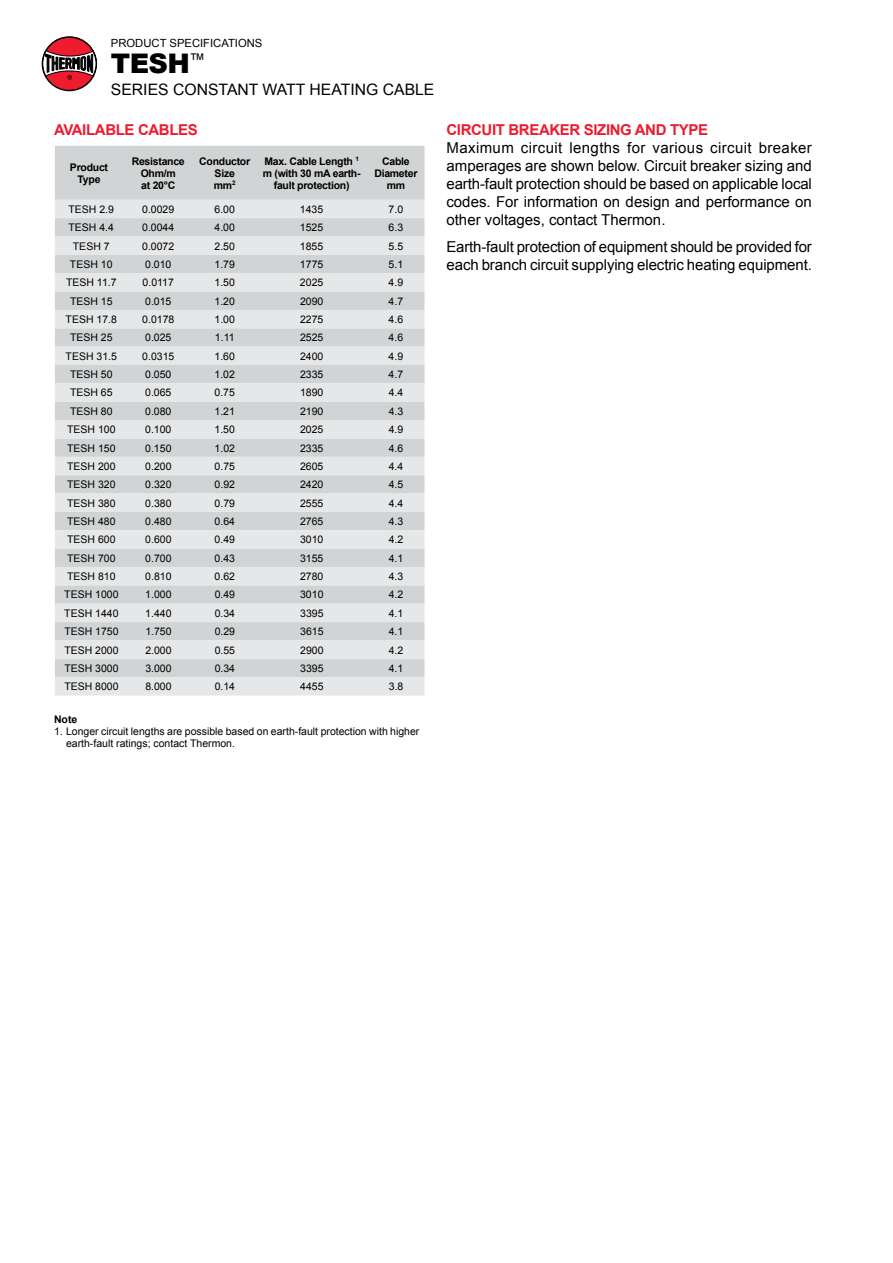
<style>
.page{position:relative;width:893px;height:1263px;background:#fff}
.page>*{position:absolute;margin:0;border:0;box-sizing:border-box;transform-origin:0 0}
.t1{font:900 27px "Arial";color:#000}
.t2{font:15.75px "Arial";color:#000}
.t3{font:15px/18px "Arial";letter-spacing:-.005em;color:#000;text-align:justify}
.t4{font:700 15px "Arial";letter-spacing:-.025em;color:#ed1b2f}
.t5{font:11.25px "Arial";color:#000101}
.t6{font:10.5px/12px "Arial";color:#000}
.t7{font:700 10.5px/12px "Arial";letter-spacing:-.025em;color:#000;text-align:center}
</style>
<div class="page">
<div style="left:43px;top:37px;width:54px;height:53px;background:#ed1c2e;border-radius:50%"></div>
<svg style="left:42px;top:50px;width:55px;height:30px"></svg>
<div style="left:42px;top:36px;width:55px;height:55px;border:2px solid #000;border-radius:50%"></div>
<div style="left:55px;top:146px;width:369px;height:54px;background:#d1d3d4"></div>
<svg style="left:55px;top:200px;width:369px;height:495px;background:#dcddde"></svg>
<p class="t5" style="left:111px;top:36px;width:24px">Product</p>
<p class="t5" style="left:169px;top:36px;width:15px">Specifications</p>
<h1 class="t1" style="left:111px;top:44px;width:96px">TESH<sup>™</sup></h1>
<h2 class="t2" style="left:111px;top:80px;width:43px">Seriesconstantwatt</h2>
<h2 class="t2" style="left:310px;top:80px;width:21px">Heatin</h2>
<h2 class="t2" style="left:366px;top:80px;width:68px">g Cable</h2>
<h3 class="t4" style="left:54px;top:119px;width:145px">Available Cables</h3>
<p class="t7" style="left:70px;top:161px;width:40px">Product<br>Type</p>
<p class="t7" style="left:132px;top:155px;width:55px">Resistance<br>Ohm/m<br>at 20°C</p>
<p class="t7" style="left:199px;top:155px;width:53px">Conductor<br>Size<br>mm<sup>2</sup></p>
<p class="t7" style="left:263px;top:155px;width:99px">Max. Cable Length <sup>1 </sup>m (with 30 mA earth&shy;fault protection)</p>
<p class="t7" style="left:374px;top:155px;width:45px">Cable<br>Diameter mm</p>
<p class="t6" style="left:69px;top:203px;width:47px">TESH 2.9</p>
<p class="t6" style="left:142px;top:203px;width:34px">0.0029</p>
<p class="t6" style="left:214px;top:203px;width:22px">6.00</p>
<p class="t6" style="left:300px;top:203px;width:25px">1435</p>
<p class="t6" style="left:389px;top:203px;width:16px">7.0</p>
<p class="t6" style="left:69px;top:222px;width:47px">TESH 4.4</p>
<p class="t6" style="left:142px;top:222px;width:34px">0.0044</p>
<p class="t6" style="left:214px;top:222px;width:22px">4.00</p>
<p class="t6" style="left:300px;top:222px;width:25px">1525</p>
<p class="t6" style="left:389px;top:222px;width:16px">6.3</p>
<p class="t6" style="left:73px;top:240px;width:38px">TESH 7</p>
<p class="t6" style="left:142px;top:240px;width:34px">0.0072</p>
<p class="t6" style="left:214px;top:240px;width:22px">2.50</p>
<p class="t6" style="left:300px;top:240px;width:25px">1855</p>
<p class="t6" style="left:389px;top:240px;width:16px">5.5</p>
<p class="t6" style="left:70px;top:258px;width:44px">TESH 10</p>
<p class="t6" style="left:145px;top:258px;width:28px">0.010</p>
<p class="t6" style="left:214px;top:258px;width:22px">1.79</p>
<p class="t6" style="left:300px;top:258px;width:25px">1775</p>
<p class="t6" style="left:389px;top:258px;width:16px">5.1</p>
<p class="t6" style="left:66px;top:277px;width:52px">TESH 11.7</p>
<p class="t6" style="left:143px;top:277px;width:33px">0.0117</p>
<p class="t6" style="left:214px;top:277px;width:22px">1.50</p>
<p class="t6" style="left:300px;top:277px;width:25px">2025</p>
<p class="t6" style="left:389px;top:277px;width:16px">4.9</p>
<p class="t6" style="left:70px;top:295px;width:44px">TESH 15</p>
<p class="t6" style="left:145px;top:295px;width:28px">0.015</p>
<p class="t6" style="left:214px;top:295px;width:22px">1.20</p>
<p class="t6" style="left:300px;top:295px;width:25px">2090</p>
<p class="t6" style="left:389px;top:295px;width:16px">4.7</p>
<p class="t6" style="left:66px;top:313px;width:53px">TESH 17.8</p>
<p class="t6" style="left:142px;top:313px;width:34px">0.0178</p>
<p class="t6" style="left:214px;top:313px;width:22px">1.00</p>
<p class="t6" style="left:300px;top:313px;width:25px">2275</p>
<p class="t6" style="left:389px;top:313px;width:16px">4.6</p>
<p class="t6" style="left:70px;top:332px;width:44px">TESH 25</p>
<p class="t6" style="left:145px;top:332px;width:28px">0.025</p>
<p class="t6" style="left:215px;top:332px;width:21px">1.11</p>
<p class="t6" style="left:300px;top:332px;width:25px">2525</p>
<p class="t6" style="left:389px;top:332px;width:16px">4.6</p>
<p class="t6" style="left:66px;top:350px;width:53px">TESH 31.5</p>
<p class="t6" style="left:142px;top:350px;width:34px">0.0315</p>
<p class="t6" style="left:215px;top:350px;width:22px">1.60</p>
<p class="t6" style="left:300px;top:350px;width:25px">2400</p>
<p class="t6" style="left:389px;top:350px;width:16px">4.9</p>
<p class="t6" style="left:70px;top:368px;width:44px">TESH 50</p>
<p class="t6" style="left:145px;top:368px;width:28px">0.050</p>
<p class="t6" style="left:215px;top:368px;width:22px">1.02</p>
<p class="t6" style="left:300px;top:368px;width:25px">2335</p>
<p class="t6" style="left:389px;top:368px;width:16px">4.7</p>
<p class="t6" style="left:70px;top:387px;width:44px">TESH 65</p>
<p class="t6" style="left:145px;top:387px;width:28px">0.065</p>
<p class="t6" style="left:215px;top:387px;width:22px">0.75</p>
<p class="t6" style="left:300px;top:387px;width:25px">1890</p>
<p class="t6" style="left:389px;top:387px;width:16px">4.4</p>
<p class="t6" style="left:70px;top:405px;width:44px">TESH 80</p>
<p class="t6" style="left:145px;top:405px;width:28px">0.080</p>
<p class="t6" style="left:215px;top:405px;width:22px">1.21</p>
<p class="t6" style="left:300px;top:405px;width:25px">2190</p>
<p class="t6" style="left:389px;top:405px;width:16px">4.3</p>
<p class="t6" style="left:67px;top:424px;width:50px">TESH 100</p>
<p class="t6" style="left:145px;top:424px;width:28px">0.100</p>
<p class="t6" style="left:215px;top:424px;width:22px">1.50</p>
<p class="t6" style="left:300px;top:424px;width:25px">2025</p>
<p class="t6" style="left:389px;top:424px;width:16px">4.9</p>
<p class="t6" style="left:67px;top:442px;width:50px">TESH 150</p>
<p class="t6" style="left:145px;top:442px;width:28px">0.150</p>
<p class="t6" style="left:215px;top:442px;width:22px">1.02</p>
<p class="t6" style="left:300px;top:442px;width:25px">2335</p>
<p class="t6" style="left:389px;top:442px;width:16px">4.6</p>
<p class="t6" style="left:67px;top:460px;width:50px">TESH 200</p>
<p class="t6" style="left:145px;top:460px;width:28px">0.200</p>
<p class="t6" style="left:215px;top:460px;width:22px">0.75</p>
<p class="t6" style="left:300px;top:460px;width:25px">2605</p>
<p class="t6" style="left:389px;top:460px;width:16px">4.4</p>
<p class="t6" style="left:67px;top:479px;width:50px">TESH 320</p>
<p class="t6" style="left:145px;top:479px;width:28px">0.320</p>
<p class="t6" style="left:215px;top:479px;width:22px">0.92</p>
<p class="t6" style="left:300px;top:479px;width:25px">2420</p>
<p class="t6" style="left:389px;top:479px;width:16px">4.5</p>
<p class="t6" style="left:67px;top:497px;width:50px">TESH 380</p>
<p class="t6" style="left:145px;top:497px;width:28px">0.380</p>
<p class="t6" style="left:215px;top:497px;width:22px">0.79</p>
<p class="t6" style="left:300px;top:497px;width:25px">2555</p>
<p class="t6" style="left:389px;top:497px;width:16px">4.4</p>
<p class="t6" style="left:67px;top:515px;width:50px">TESH 480</p>
<p class="t6" style="left:145px;top:515px;width:28px">0.480</p>
<p class="t6" style="left:215px;top:515px;width:22px">0.64</p>
<p class="t6" style="left:300px;top:515px;width:25px">2765</p>
<p class="t6" style="left:389px;top:515px;width:16px">4.3</p>
<p class="t6" style="left:67px;top:534px;width:50px">TESH 600</p>
<p class="t6" style="left:145px;top:534px;width:28px">0.600</p>
<p class="t6" style="left:215px;top:534px;width:22px">0.49</p>
<p class="t6" style="left:300px;top:534px;width:25px">3010</p>
<p class="t6" style="left:389px;top:534px;width:16px">4.2</p>
<p class="t6" style="left:67px;top:552px;width:50px">TESH 700</p>
<p class="t6" style="left:145px;top:552px;width:28px">0.700</p>
<p class="t6" style="left:215px;top:552px;width:22px">0.43</p>
<p class="t6" style="left:300px;top:552px;width:25px">3155</p>
<p class="t6" style="left:389px;top:552px;width:16px">4.1</p>
<p class="t6" style="left:67px;top:570px;width:50px">TESH 810</p>
<p class="t6" style="left:145px;top:570px;width:28px">0.810</p>
<p class="t6" style="left:215px;top:570px;width:22px">0.62</p>
<p class="t6" style="left:300px;top:570px;width:25px">2780</p>
<p class="t6" style="left:389px;top:570px;width:16px">4.3</p>
<p class="t6" style="left:64px;top:589px;width:56px">TESH 1000</p>
<p class="t6" style="left:145px;top:589px;width:28px">1.000</p>
<p class="t6" style="left:215px;top:589px;width:22px">0.49</p>
<p class="t6" style="left:300px;top:589px;width:25px">3010</p>
<p class="t6" style="left:389px;top:589px;width:16px">4.2</p>
<p class="t6" style="left:64px;top:607px;width:56px">TESH 1440</p>
<p class="t6" style="left:145px;top:607px;width:28px">1.440</p>
<p class="t6" style="left:215px;top:607px;width:22px">0.34</p>
<p class="t6" style="left:300px;top:607px;width:25px">3395</p>
<p class="t6" style="left:389px;top:607px;width:16px">4.1</p>
<p class="t6" style="left:64px;top:626px;width:56px">TESH 1750</p>
<p class="t6" style="left:145px;top:626px;width:28px">1.750</p>
<p class="t6" style="left:215px;top:626px;width:22px">0.29</p>
<p class="t6" style="left:300px;top:626px;width:25px">3615</p>
<p class="t6" style="left:389px;top:626px;width:16px">4.1</p>
<p class="t6" style="left:64px;top:644px;width:56px">TESH 2000</p>
<p class="t6" style="left:145px;top:644px;width:28px">2.000</p>
<p class="t6" style="left:215px;top:644px;width:22px">0.55</p>
<p class="t6" style="left:300px;top:644px;width:25px">2900</p>
<p class="t6" style="left:389px;top:644px;width:16px">4.2</p>
<p class="t6" style="left:64px;top:662px;width:56px">TESH 3000</p>
<p class="t6" style="left:145px;top:662px;width:28px">3.000</p>
<p class="t6" style="left:215px;top:662px;width:22px">0.34</p>
<p class="t6" style="left:300px;top:662px;width:25px">3395</p>
<p class="t6" style="left:389px;top:662px;width:16px">4.1</p>
<p class="t6" style="left:64px;top:681px;width:56px">TESH 8000</p>
<p class="t6" style="left:145px;top:681px;width:28px">8.000</p>
<p class="t6" style="left:215px;top:681px;width:22px">0.14</p>
<p class="t6" style="left:300px;top:681px;width:25px">4455</p>
<p class="t6" style="left:389px;top:681px;width:16px">3.8</p>
<p class="t7" style="left:54px;top:714px;width:25px">Note</p>
<p class="t6" style="left:66px;top:725px;width:355px;text-indent:-12px">1. Longer circuit lengths are possible based on earth-fault protection with higher earth-fault ratings; contact Thermon.</p>
<h3 class="t4" style="left:446px;top:119px;width:263px">Circuit Breaker Sizing and type</h3>
<p class="t3" style="left:446px;top:139px;width:367px">Maximum circuit lengths for various circuit breaker amperages are shown below. Circuit breaker sizing and earth-fault protection should be based on applicable local codes. For information on design and performance on other voltages, contact Thermon.</p>
<h3 class="t3" style="left:446px;top:238px;width:367px">Earth-fault protection of equipment should be provided for each branch circuit supplying electric heating equipment.</h3>
</div>
